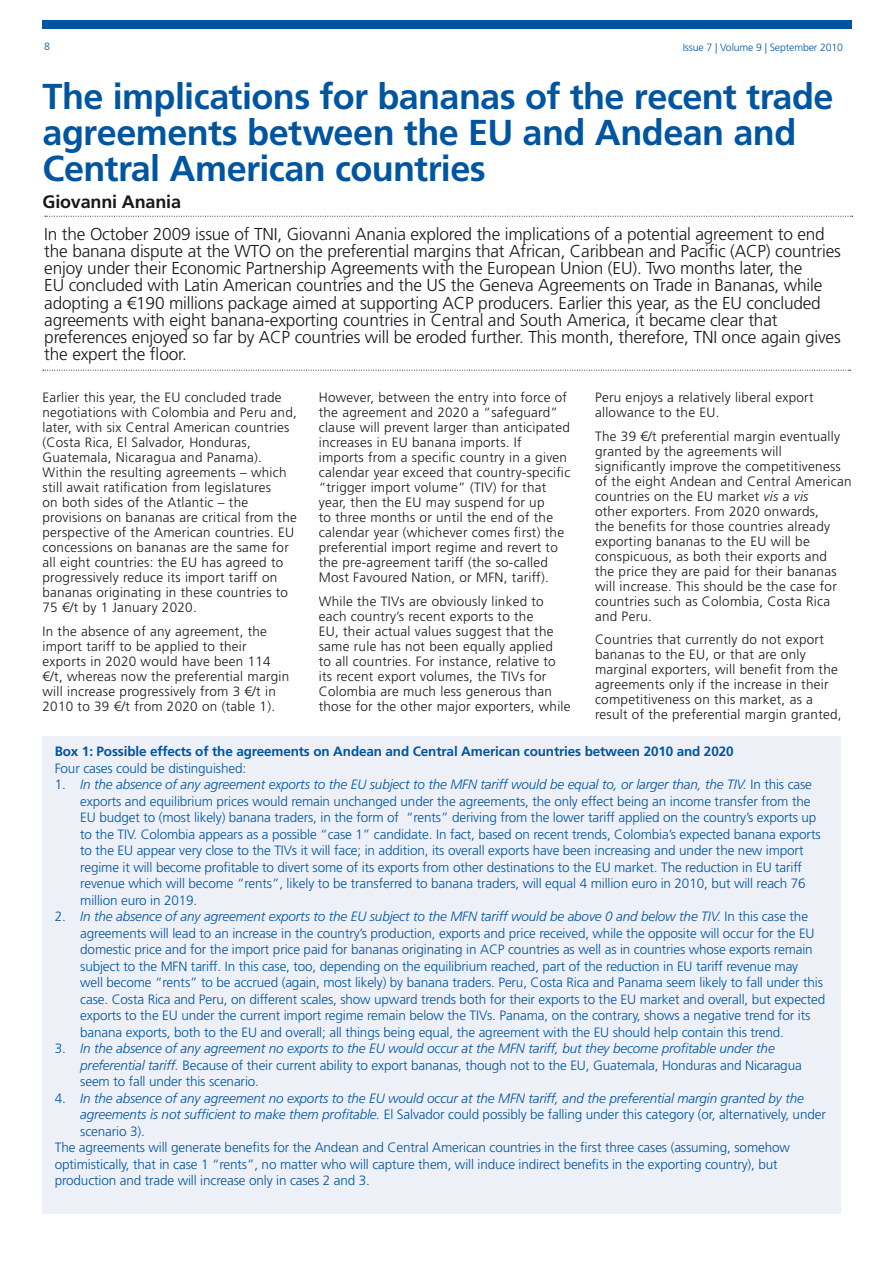
<style>
.page{position:relative;width:893px;height:1263px;background:#fff}
.page>*{position:absolute;margin:0;border:0;box-sizing:border-box;transform-origin:0 0}
.Heading_1{font:700 36px/36px "Frutiger LT Std";letter-spacing:-.015em;color:#0055a0}
.Heading_1-2{font:700 18px "Frutiger LT Std";letter-spacing:-.01em;color:#1a171c}
.Heading_1-3{font:300 17.25px/17.2px "Frutiger LT Std";letter-spacing:-.01em;color:#1a171c}
.Heading_1-4{font:300 13.5px/16.5px "Frutiger LT Std";letter-spacing:-.01em;color:#0055a0}
.t1{font:300 13.5px/15px "Frutiger LT Std";letter-spacing:.02em;color:#1a171c}
.Heading_1-5{font:italic 300 13.5px/16.5px "Frutiger LT Std";letter-spacing:-.01em;color:#0055a0}
.Heading_1-6{font:700 13.5px "Frutiger LT Std";letter-spacing:-.01em;color:#0055a0}
.t2{font:300 10.5px "Frutiger LT Std";letter-spacing:-.01em;color:#0055a0}
.s1{font-style:italic}
.s2{font-style:normal}
</style>
<div class="page">
<div style="left:43px;top:21px;width:809px;height:8px;background:#0055a0"></div>
<svg style="left:45px;top:216px;width:808px;height:1px"></svg>
<svg style="left:43px;top:370px;width:808px;height:1px"></svg>
<div style="left:42px;top:736px;width:798px;height:477px;background:#eef0f8"></div>
<p class="t2" style="left:44px;top:40px;width:7px">8</p>
<p class="t2" style="left:683px;top:42px;width:162px">Issue 7 | Volume 9 | September 2010</p>
<p class="Heading_1" style="left:43px;top:79px;width:793px">The implications for bananas of the recent trade agreements between the EU and Andean and<br>Central American countries</p>
<p class="Heading_1-2" style="left:43px;top:191px;width:140px">Giovanni Anania</p>
<p class="Heading_1-3" style="left:44px;top:225px;width:798px">In the October 2009 issue of TNI, Giovanni Anania explored the implications of a potential agreement to end the banana dispute at the WTO on the preferential margins that African, Caribbean and Pacific (ACP) countries enjoy under their Economic Partnership Agreements with the European Union (EU). Two months later, the<br>EU concluded with Latin American countries and the US the Geneva Agreements on Trade in Bananas, while adopting a €190 millions package aimed at supporting ACP producers. Earlier this year, as the EU concluded agreements with eight banana-exporting countries in Central and South America, it became clear that preferences enjoyed so far by ACP countries will be eroded further. This month, therefore, TNI once again gives the expert the floor.</p>
<p class="t1" style="left:43px;top:390px;width:256px">Earlier this year, the EU concluded trade negotiations with Colombia and Peru and, later, with six Central American countries (Costa Rica, El Salvador, Honduras, Guatemala, Nicaragua and Panama).<br>Within the resulting agreements – which still await ratification from legislatures<br>on both sides of the Atlantic – the provisions on bananas are critical from the perspective of the American countries. EU concessions on bananas are the same for all eight countries: the EU has agreed to progressively reduce its import tariff on bananas originating in these countries to 75 €/t by 1 January 2020.</p>
<p class="t1" style="left:43px;top:624px;width:248px">In the absence of any agreement, the import tariff to be applied to their exports in 2020 would have been 114 €/t, whereas now the preferential margin will increase progressively from 3 €/t in 2010 to 39 €/t from 2020 on (table 1).</p>
<p class="t1" style="left:319px;top:390px;width:253px">However, between the entry into force of the agreement and 2020 a “safeguard” clause will prevent larger than anticipated increases in EU banana imports. If<br>imports from a specific country in a given calendar year exceed that country-specific “trigger import volume” (TIV) for that year, then the EU may suspend for up<br>to three months or until the end of the calendar year (whichever comes first) the preferential import regime and revert to the pre-agreement tariff (the so-called Most Favoured Nation, or MFN, tariff).</p>
<p class="t1" style="left:319px;top:594px;width:253px">While the TIVs are obviously linked to each country’s recent exports to the<br>EU, their actual values suggest that the same rule has not been equally applied<br>to all countries. For instance, relative to its recent export volumes, the TIVs for Colombia are much less generous than those for the other major exporters, while</p>
<p class="t1" style="left:595px;top:390px;width:220px">Peru enjoys a relatively liberal export allowance to the EU.</p>
<p class="t1" style="left:595px;top:429px;width:258px">The 39 €/t preferential margin eventually granted by the agreements will significantly improve the competitiveness of the eight Andean and Central American countries on the EU market <span class="s1">vis a vis<br></span>other exporters. From 2020 onwards,<br>the benefits for those countries already exporting bananas to the EU will be conspicuous, as both their exports and<br>the price they are paid for their bananas will increase. This should be the case for countries such as Colombia, Costa Rica and Peru.</p>
<p class="t1" style="left:595px;top:632px;width:248px">Countries that currently do not export bananas to the EU, or that are only marginal exporters, will benefit from the agreements only if the increase in their competitiveness on this market, as a result of the preferential margin granted,</p>
<p class="Heading_1-6" style="left:55px;top:743px;width:680px">Box 1: Possible effects of the agreements on Andean and Central American countries between 2010 and 2020</p>
<p class="Heading_1-4" style="left:55px;top:760px;width:193px">Four cases could be distinguished:</p>
<p class="Heading_1-4" style="left:80px;top:776px;width:742px;text-indent:-26px">1. <span class="s1">In the absence of any agreement exports to the EU subject to the MFN tariff would be equal to, or larger than, the TIV.</span> In this case exports and equilibrium prices would remain unchanged under the agreements, the only effect being an income transfer from the EU budget to (most likely) banana traders, in the form of “rents” deriving from the lower tariff applied on the country’s exports up to the TIV. Colombia appears as a possible “case 1” candidate. In fact, based on recent trends, Colombia’s expected banana exports to the EU appear very close to the TIVs it will face; in addition, its overall exports have been increasing and under the new import regime it will become profitable to divert some of its exports from other destinations to the EU market. The reduction in EU tariff revenue which will become “rents”, likely to be transferred to banana traders, will equal 4 million euro in 2010, but will reach 76 million euro in 2019.</p>
<p class="Heading_1-4" style="left:80px;top:908px;width:746px;text-indent:-26px">2. <span class="s1">In the absence of any agreement exports to the EU subject to the MFN tariff would be above 0 and below the TIV.</span> In this case the agreements will lead to an increase in the country’s production, exports and price received, while the opposite will occur for the EU domestic price and for the import price paid for bananas originating in ACP countries as well as in countries whose exports remain subject to the MFN tariff. In this case, too, depending on the equilibrium reached, part of the reduction in EU tariff revenue may<br>well become “rents” to be accrued (again, most likely) by banana traders. Peru, Costa Rica and Panama seem likely to fall under this case. Costa Rica and Peru, on different scales, show upward trends both for their exports to the EU market and overall, but expected exports to the EU under the current import regime remain below the TIVs. Panama, on the contrary, shows a negative trend for its banana exports, both to the EU and overall; all things being equal, the agreement with the EU should help contain this trend.</p>
<p class="Heading_1-4" style="left:80px;top:1040px;width:723px;text-indent:-26px">3. <span class="s1">In the absence of any agreement no exports to the EU would occur at the MFN tariff, but they become profitable under the preferential tariff.</span> Because of their current ability to export bananas, though not to the EU, Guatemala, Honduras and Nicaragua seem to fall under this scenario.</p>
<p class="Heading_1-5" style="left:80px;top:1090px;width:747px;text-indent:-26px"><span class="s2">4.</span> In the absence of any agreement no exports to the EU would occur at the MFN tariff, and the preferential margin granted by the agreements is not sufficient to make them profitable. <span class="s2">El Salvador could possibly be falling under this category (or, alternatively, under scenario 3).</span></p>
<p class="Heading_1-4" style="left:55px;top:1139px;width:737px">The agreements will generate benefits for the Andean and Central American countries in the first three cases (assuming, somehow optimistically, that in case 1 “rents”, no matter who will capture them, will induce indirect benefits in the exporting country), but production and trade will increase only in cases 2 and 3.</p>
</div>
